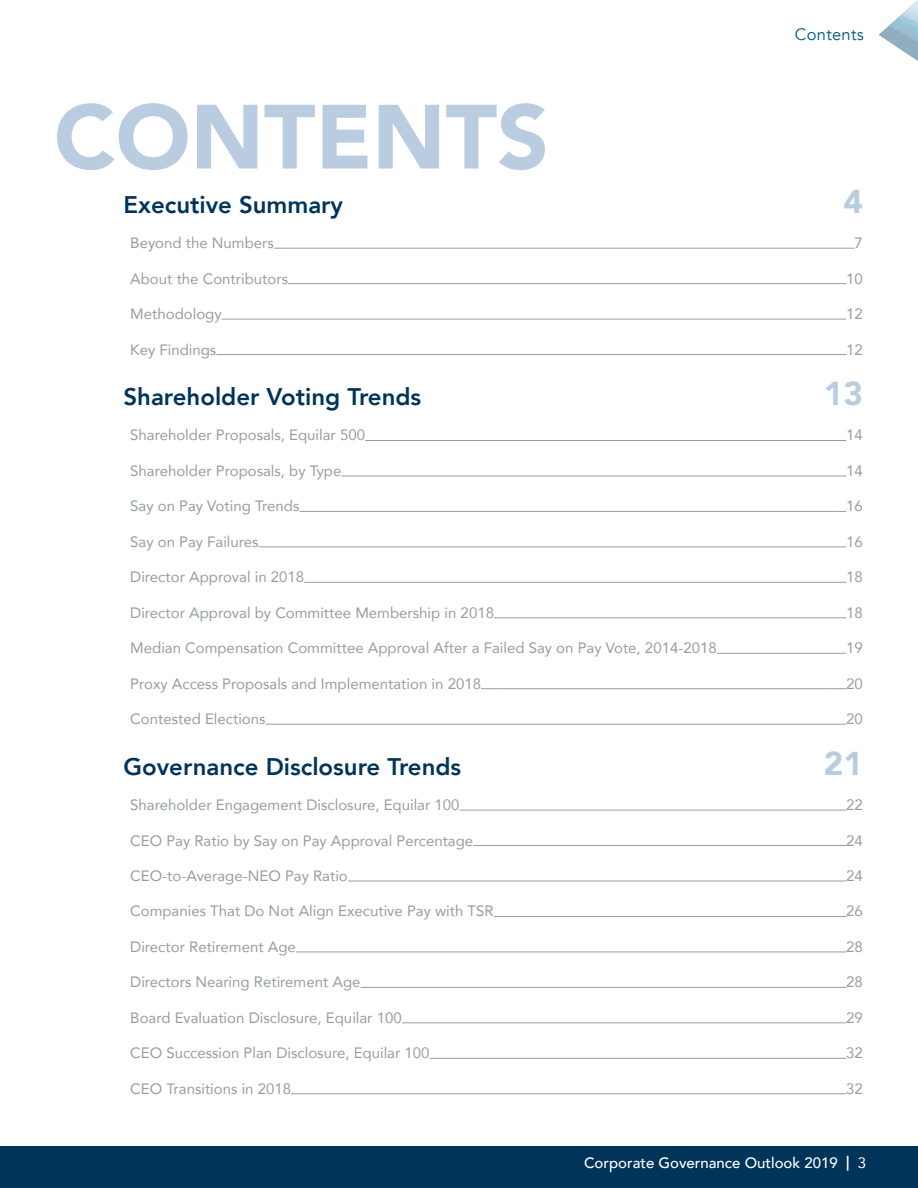
<style>
.page{position:relative;width:918px;height:1188px;background:#fff}
.page>*{position:absolute;margin:0;border:0;box-sizing:border-box;transform-origin:0 0}
.t1{font:900 90px "Avenir LT Com";color:#baccdf}
.t2{font:900 33px "Avenir LT Com";color:#baccdf}
.t3{font:800 24px "Avenir LT Com";color:#003458}
.t4{font:16.5px "Avenir LT Com";letter-spacing:.02em;color:#005381}
.t5{font:15px "Avenir LT Com";color:#969da1}
.t6{font:500 15px "Avenir LT Com";color:#fff}
.s1{font-weight:800}
.s2{font-weight:400}
</style>
<div class="page">
<div style="left:0;top:1146px;width:918px;height:42px;background:#003458"></div>
<svg style="left:879px;top:26px;width:39px;height:35px"></svg>
<img style="left:901px;top:0;width:17px;height:15px">
<img style="left:889px;top:15px;width:29px;height:27px">
<hr style="left:274px;top:248px;width:581px;height:1px;background:#969da1">
<hr style="left:288px;top:283px;width:558px;height:1px;background:#969da1">
<hr style="left:222px;top:319px;width:624px;height:1px;background:#969da1">
<hr style="left:216px;top:354px;width:630px;height:1px;background:#969da1">
<hr style="left:365px;top:440px;width:481px;height:1px;background:#969da1">
<hr style="left:342px;top:476px;width:504px;height:1px;background:#969da1">
<hr style="left:300px;top:511px;width:546px;height:1px;background:#969da1">
<hr style="left:259px;top:547px;width:587px;height:1px;background:#969da1">
<hr style="left:304px;top:582px;width:542px;height:1px;background:#969da1">
<hr style="left:494px;top:618px;width:352px;height:1px;background:#969da1">
<hr style="left:717px;top:653px;width:129px;height:1px;background:#969da1">
<hr style="left:481px;top:688px;width:365px;height:1px;background:#969da1">
<hr style="left:266px;top:724px;width:580px;height:1px;background:#969da1">
<hr style="left:460px;top:810px;width:386px;height:1px;background:#969da1">
<hr style="left:473px;top:845px;width:373px;height:1px;background:#969da1">
<hr style="left:348px;top:881px;width:498px;height:1px;background:#969da1">
<hr style="left:494px;top:916px;width:352px;height:1px;background:#969da1">
<hr style="left:296px;top:952px;width:550px;height:1px;background:#969da1">
<hr style="left:361px;top:987px;width:485px;height:1px;background:#969da1">
<hr style="left:402px;top:1023px;width:444px;height:1px;background:#969da1">
<hr style="left:430px;top:1058px;width:416px;height:1px;background:#969da1">
<hr style="left:291px;top:1094px;width:555px;height:1px;background:#969da1">
<p class="t4" style="left:795px;top:25px;width:71px">Contents</p>
<h1 class="t1" style="left:54px;top:83px;width:496px">CONTENTS</h1>
<h3 class="t3" style="left:123px;top:190px;width:221px">Executive Summary</h3>
<h2 class="t2" style="left:843px;top:181px;width:21px">4</h2>
<p class="t5" style="left:130px;top:234px;width:145px">Beyond the Numbers</p>
<p class="t5" style="left:855px;top:234px;width:10px">7</p>
<p class="t5" style="left:130px;top:269px;width:159px">About the Contributors</p>
<p class="t5" style="left:846px;top:269px;width:18px">10</p>
<p class="t5" style="left:130px;top:305px;width:93px">Methodology</p>
<p class="t5" style="left:846px;top:305px;width:18px">12</p>
<p class="t5" style="left:130px;top:340px;width:88px">Key Findings</p>
<p class="t5" style="left:846px;top:340px;width:18px">12</p>
<h3 class="t3" style="left:123px;top:382px;width:299px">Shareholder Voting Trends</h3>
<h2 class="t2" style="left:824px;top:374px;width:41px">13</h2>
<p class="t5" style="left:130px;top:426px;width:236px">Shareholder Proposals, Equilar 500</p>
<p class="t5" style="left:846px;top:426px;width:18px">14</p>
<p class="t5" style="left:130px;top:462px;width:213px">Shareholder Proposals, by Type</p>
<p class="t5" style="left:846px;top:462px;width:18px">14</p>
<p class="t5" style="left:130px;top:497px;width:171px">Say on Pay Voting Trends</p>
<p class="t5" style="left:846px;top:497px;width:18px">16</p>
<p class="t5" style="left:130px;top:532px;width:130px">Say on Pay Failures</p>
<p class="t5" style="left:846px;top:532px;width:18px">16</p>
<p class="t5" style="left:130px;top:568px;width:175px">Director Approval in 2018</p>
<p class="t5" style="left:846px;top:568px;width:18px">18</p>
<p class="t5" style="left:130px;top:603px;width:365px">Director Approval by Committee Membership in 2018</p>
<p class="t5" style="left:846px;top:603px;width:18px">18</p>
<p class="t5" style="left:130px;top:639px;width:588px">Median Compensation Committee Approval After a Failed Say on Pay Vote, 2014-2018</p>
<p class="t5" style="left:846px;top:639px;width:18px">19</p>
<p class="t5" style="left:130px;top:674px;width:352px">Proxy Access Proposals and Implementation in 2018</p>
<p class="t5" style="left:846px;top:674px;width:18px">20</p>
<p class="t5" style="left:130px;top:710px;width:137px">Contested Elections</p>
<p class="t5" style="left:846px;top:710px;width:18px">20</p>
<h3 class="t3" style="left:123px;top:752px;width:339px">Governance Disclosure Trends</h3>
<h2 class="t2" style="left:824px;top:743px;width:41px">21</h2>
<p class="t5" style="left:130px;top:796px;width:331px">Shareholder Engagement Disclosure, Equilar 100</p>
<p class="t5" style="left:846px;top:796px;width:18px">22</p>
<p class="t5" style="left:130px;top:831px;width:345px">CEO Pay Ratio by Say on Pay Approval Percentage</p>
<p class="t5" style="left:846px;top:831px;width:18px">24</p>
<p class="t5" style="left:130px;top:867px;width:219px">CEO-to-Average-NEO Pay Ratio</p>
<p class="t5" style="left:846px;top:867px;width:18px">24</p>
<p class="t5" style="left:130px;top:902px;width:365px">Companies That Do Not Align Executive Pay with TSR</p>
<p class="t5" style="left:846px;top:902px;width:18px">26</p>
<p class="t5" style="left:130px;top:938px;width:167px">Director Retirement Age</p>
<p class="t5" style="left:846px;top:938px;width:18px">28</p>
<p class="t5" style="left:130px;top:973px;width:232px">Directors Nearing Retirement Age</p>
<p class="t5" style="left:846px;top:973px;width:18px">28</p>
<p class="t5" style="left:130px;top:1008px;width:273px">Board Evaluation Disclosure, Equilar 100</p>
<p class="t5" style="left:846px;top:1008px;width:18px">29</p>
<p class="t5" style="left:130px;top:1044px;width:301px">CEO Succession Plan Disclosure, Equilar 100</p>
<p class="t5" style="left:846px;top:1044px;width:18px">32</p>
<p class="t5" style="left:130px;top:1079px;width:162px">CEO Transitions in 2018</p>
<p class="t5" style="left:846px;top:1079px;width:18px">32</p>
<p class="t6" style="left:584px;top:1154px;width:284px">Corporate Governance Outlook 2019 <span class="s1">|</span> <span class="s2">3</span></p>
</div>
